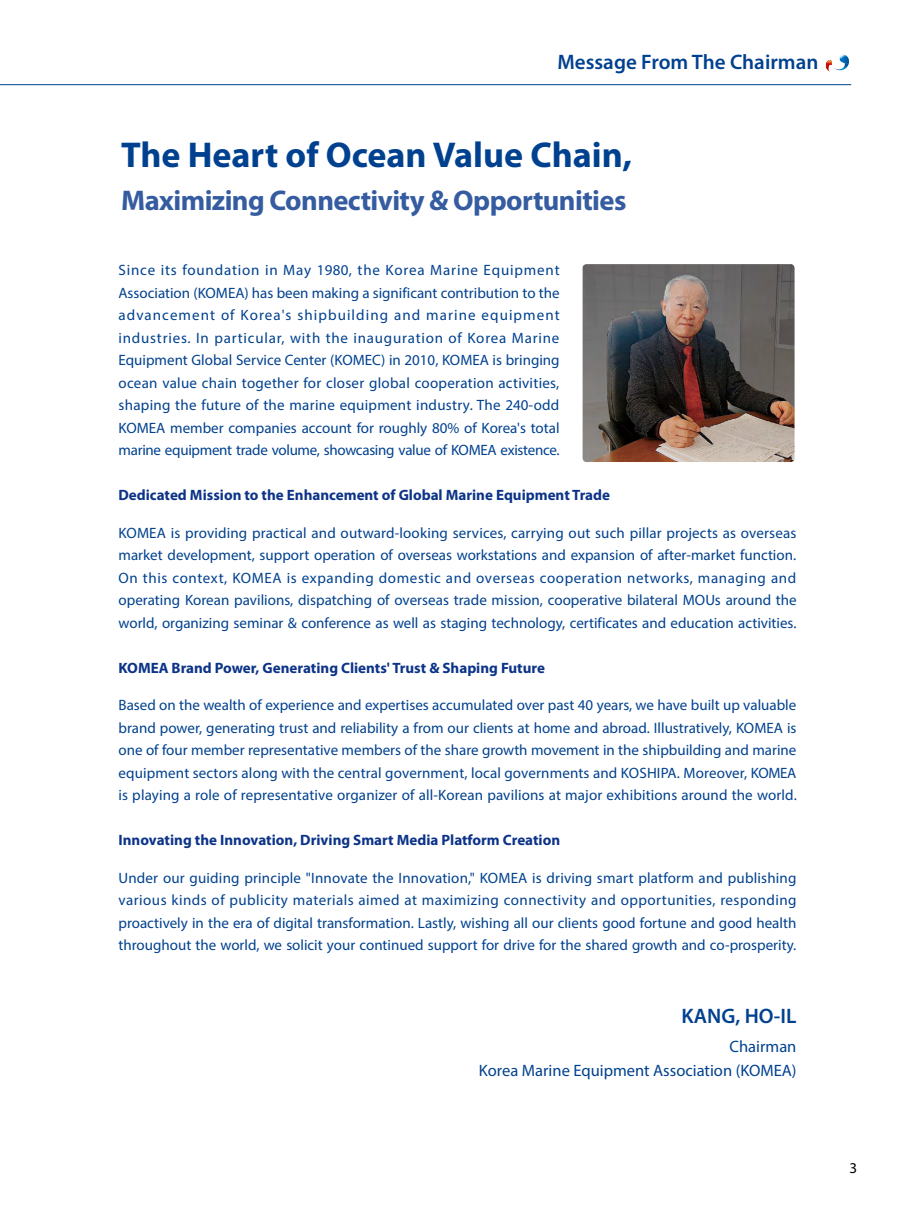
<style>
.page{position:relative;width:915px;height:1212px;background:#fff}
.page>*{position:absolute;margin:0;border:0;box-sizing:border-box;transform-origin:0 0}
.t1{font:700 36px "Myriad Pro";color:#00418f}
.t2{font:700 28.5px "Myriad Pro";letter-spacing:-.02em;color:#355ca0}
.t3{font:600 21px "Myriad Pro";color:#00418f}
.t4{font:16.5px/24px "Myriad Pro";color:#00418f;text-align:right}
.t5{font:15px/22.5px "Myriad Pro";color:#00418f;text-align:justify}
.t6{font:700 15px "Myriad Pro";color:#0c3388}
.t7{font:15px "Myriad Pro";color:#000}
</style>
<div class="page">
<hr style="left:0;top:84px;width:850px;height:1px;background:#00418f">
<img style="left:582px;top:264px;width:212px;height:198px">
<svg style="left:825px;top:55px;width:23px;height:17px"></svg>
<h3 class="t3" style="left:557px;top:49px;width:262px">Message From The Chairman</h3>
<h1 class="t1" style="left:121px;top:132px;width:512px">The Heart of Ocean Value Chain,</h1>
<h2 class="t2" style="left:121px;top:182px;width:506px">Maximizing Connectivity &amp; Opportunities</h2>
<p class="t5" style="left:118px;top:258px;width:442px">Since its foundation in May 1980, the Korea Marine Equipment Association (KOMEA) has been making a significant contribution to the advancement of Korea's shipbuilding and marine equipment industries. In particular, with the inauguration of Korea Marine Equipment Global Service Center (KOMEC) in 2010, KOMEA is bringing ocean value chain together for closer global cooperation activities, shaping the future of the marine equipment industry. The 240-odd KOMEA member companies account for roughly 80% of Korea's total marine equipment trade volume, showcasing value of KOMEA existence.</p>
<p class="t6" style="left:118px;top:485px;width:493px">Dedicated Mission to the Enhancement of Global Marine Equipment Trade</p>
<p class="t5" style="left:118px;top:521px;width:679px">KOMEA is providing practical and outward-looking services, carrying out such pillar projects as overseas market development, support operation of overseas workstations and expansion of after-market function.<br>On this context, KOMEA is expanding domestic and overseas cooperation networks, managing and operating Korean pavilions, dispatching of overseas trade mission, cooperative bilateral MOUs around the world, organizing seminar &amp; conference as well as staging technology, certificates and education activities.</p>
<p class="t6" style="left:118px;top:658px;width:428px">KOMEA Brand Power, Generating Clients' Trust &amp; Shaping Future</p>
<p class="t5" style="left:118px;top:693px;width:679px">Based on the wealth of experience and expertises accumulated over past 40 years, we have built up valuable brand power, generating trust and reliability a from our clients at home and abroad. Illustratively, KOMEA is one of four member representative members of the share growth movement in the shipbuilding and marine equipment sectors along with the central government, local governments and KOSHIPA. Moreover, KOMEA is playing a role of representative organizer of all-Korean pavilions at major exhibitions around the world.</p>
<p class="t6" style="left:118px;top:830px;width:443px">Innovating the Innovation, Driving Smart Media Platform Creation</p>
<p class="t5" style="left:118px;top:866px;width:679px">Under our guiding principle "Innovate the Innovation," KOMEA is driving smart platform and publishing various kinds of publicity materials aimed at maximizing connectivity and opportunities, responding proactively in the era of digital transformation. Lastly, wishing all our clients good fortune and good health throughout the world, we solicit your continued support for drive for the shared growth and co-prosperity.</p>
<h3 class="t3" style="left:681px;top:1002px;width:116px">KANG, HO-IL</h3>
<p class="t4" style="left:478px;top:1034px;width:319px">Chairman<br>Korea Marine Equipment Association (KOMEA)</p>
<p class="t7" style="left:849px;top:1158px;width:9px">3</p>
</div>
